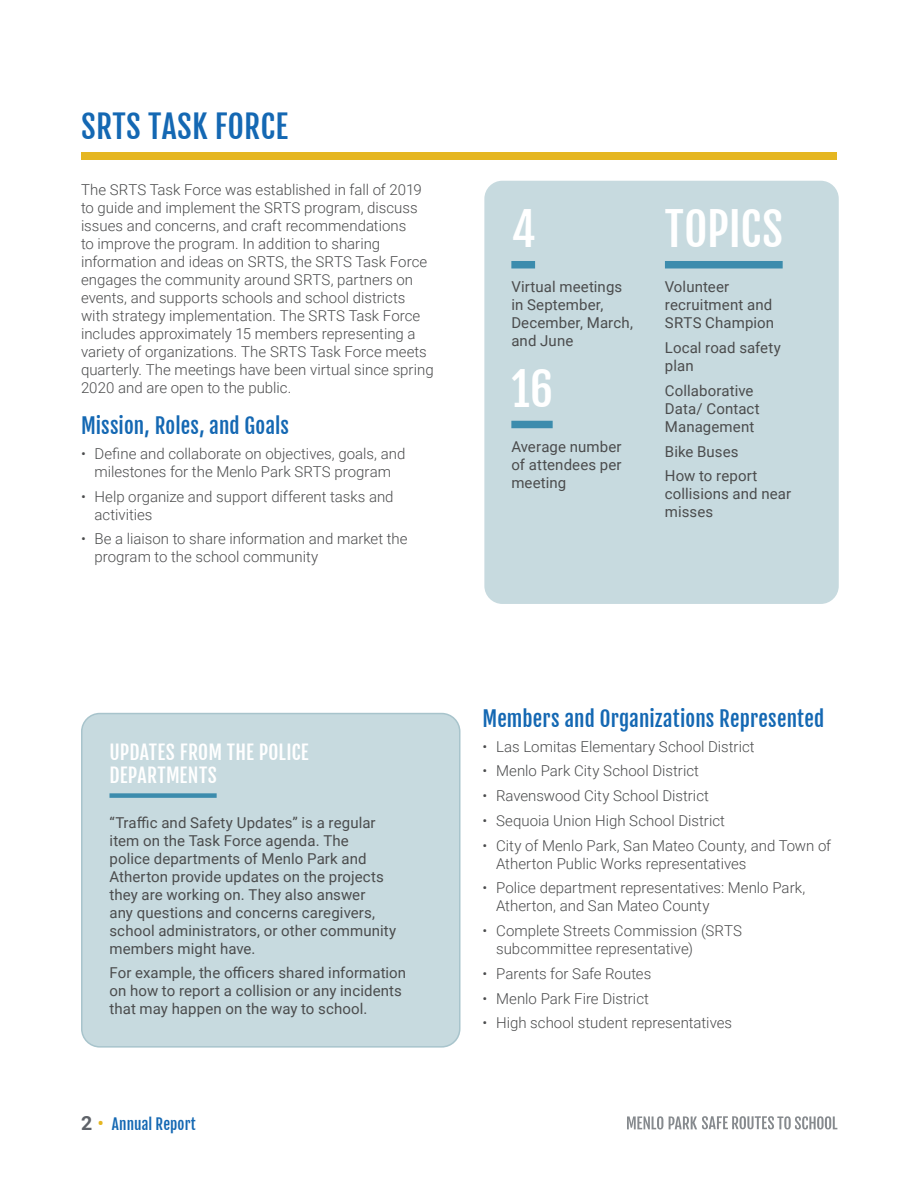
<style>
.page{position:relative;width:918px;height:1188px;background:#fff}
.page>*{position:absolute;margin:0;border:0;box-sizing:border-box;transform-origin:0 0}
.t1{font:45px "Fjalla One";letter-spacing:.005em;color:#fff}
.t2{font:31.5px "Fjalla One";letter-spacing:.01em;color:#1468b3}
.t3{font:21px "Fjalla One";letter-spacing:.005em;color:#1468b3}
.t4{font:19.5px/22.5px "Fjalla One";letter-spacing:.015em;color:#fff}
.t5{font:300 15px/18px "Roboto";color:#4b4c4d}
.t6{font:15px/18px "Roboto";letter-spacing:.005em;color:#4b4c4d}
.t7{font:15px "Fjalla One";letter-spacing:.005em;color:#1468b3}
.s1{font-family:"Roboto";font-weight:700;font-size:19.5px;color:#5f6369}
.s2{font-family:"Roboto";font-size:19.5px;color:#e5b621}
</style>
<div class="page">
<svg style="left:627px;top:1116px;width:210px;height:14px"></svg>
<div style="left:484px;top:181px;width:355px;height:423px;background:#c7dadf;border-radius:18px"></div>
<div style="left:511px;top:261px;width:24px;height:7px;background:#3c8cad"></div>
<div style="left:511px;top:421px;width:42px;height:7px;background:#3c8cad"></div>
<div style="left:665px;top:261px;width:118px;height:7px;background:#3c8cad"></div>
<div style="left:81px;top:152px;width:756px;height:8px;background:#e5b621"></div>
<div style="left:82px;top:714px;width:378px;height:333px;background:#c7dadf;border-radius:18px"></div>
<div style="left:110px;top:793px;width:107px;height:5px;background:#3c8cad"></div>
<div style="left:81px;top:713px;width:379px;height:335px;border:2px solid #a8c4cc;border-radius:18px"></div>
<h2 class="t2" style="left:81px;top:107px;width:209px">SRTS TASK FORCE</h2>
<p class="t5" style="left:81px;top:180px;width:354px">The SRTS Task Force was established in fall of 2019 to guide and implement the SRTS program, discuss issues and concerns, and craft recommendations<br>to improve the program. In addition to sharing information and ideas on SRTS, the SRTS Task Force engages the community around SRTS, partners on events, and supports schools and school districts with strategy implementation. The SRTS Task Force includes approximately 15 members representing a variety of organizations. The SRTS Task Force meets quarterly. The meetings have been virtual since spring 2020 and are open to the public.</p>
<h3 class="t3" style="left:81px;top:413px;width:210px">Mission, Roles, and Goals</h3>
<p class="t5" style="left:81px;top:444px;width:326px;text-align:center">• Define and collaborate on objectives, goals, and milestones for the Menlo Park SRTS program</p>
<p class="t5" style="left:94px;top:487px;width:301px;text-indent:-14px">• Help organize and support different tasks and activities</p>
<p class="t5" style="left:94px;top:530px;width:315px;text-indent:-14px">• Be a liaison to share information and market the program to the school community</p>
<h1 class="t1" style="left:511px;top:202px;width:26px">4</h1>
<p class="t6" style="left:511px;top:278px;width:123px">Virtual meetings in September,<br>December, March, and June</p>
<h1 class="t1" style="left:511px;top:362px;width:43px">16</h1>
<p class="t6" style="left:511px;top:437px;width:112px;text-align:justify">Average number of attendees per meeting</p>
<h1 class="t1" style="left:665px;top:202px;width:120px">TOPICS</h1>
<p class="t6" style="left:665px;top:278px;width:111px">Volunteer recruitment and<br>SRTS Champion</p>
<p class="t6" style="left:665px;top:338px;width:117px">Local road safety plan</p>
<p class="t6" style="left:665px;top:381px;width:96px">Collaborative<br>Data/ Contact<br>Management</p>
<p class="t6" style="left:665px;top:438px;width:94px;line-height:24.8px">Bike Buses<br>How to report</p>
<p class="t6" style="left:665px;top:485px;width:128px">collisions and near misses</p>
<h3 class="t4" style="left:110px;top:741px;width:201px">UPDATES FROM THE POLICE<br>DEPARTMENTS</h3>
<p class="t6" style="left:110px;top:813px;width:288px">“Traffic and Safety Updates” is a regular item on the Task Force agenda. The<br>police departments of Menlo Park and Atherton provide updates on the projects they are working on. They also answer<br>any questions and concerns caregivers, school administrators, or other community members might have.</p>
<p class="t6" style="left:110px;top:963px;width:298px">For example, the officers shared information on how to report a collision or any incidents that may happen on the way to school.</p>
<p class="t7" style="left:81px;top:1114px;width:116px"><span class="s1">2</span> <span class="s2">•</span> Annual Report</p>
<h3 class="t3" style="left:483px;top:706px;width:343px">Members and Organizations Represented</h3>
<p class="t5" style="left:483px;top:737px;width:274px">• Las Lomitas Elementary School District</p>
<p class="t5" style="left:483px;top:761px;width:218px">• Menlo Park City School District</p>
<p class="t5" style="left:483px;top:786px;width:228px">• Ravenswood City School District</p>
<p class="t5" style="left:483px;top:811px;width:244px">• Sequoia Union High School District</p>
<p class="t5" style="left:496px;top:836px;width:337px;text-indent:-14px">• City of Menlo Park, San Mateo County, and Town of<br>Atherton Public Works representatives</p>
<p class="t5" style="left:496px;top:878px;width:311px;text-indent:-14px">• Police department representatives: Menlo Park,<br>Atherton, and San Mateo County</p>
<p class="t5" style="left:496px;top:921px;width:247px;text-indent:-14px">• Complete Streets Commission (SRTS subcommittee representative)</p>
<p class="t5" style="left:483px;top:964px;width:170px">• Parents for Safe Routes</p>
<p class="t5" style="left:483px;top:989px;width:168px">• Menlo Park Fire District</p>
<p class="t5" style="left:483px;top:1013px;width:251px">• High school student representatives</p>
</div>
